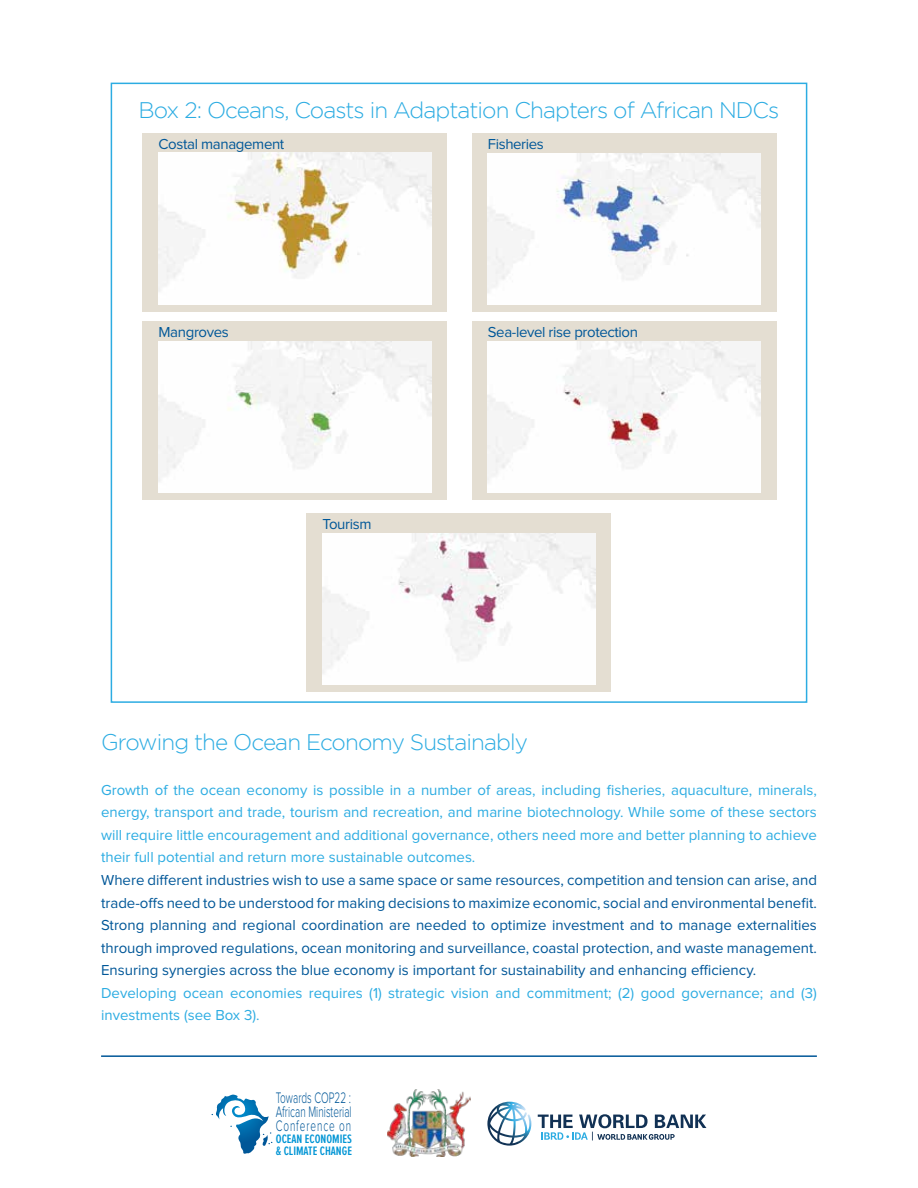
<style>
.page{position:relative;width:918px;height:1188px;background:#fff}
.page>*{position:absolute;margin:0;border:0;box-sizing:border-box;transform-origin:0 0}
.t1{font:300 22.5px "Gotham";letter-spacing:-.04em;color:#2cace2}
.t2{font:300 15.75px/13.8px "Proxima Nova";color:#005798;text-align:justify;scale:.63 1}
.t3{font:15px/22.5px "Proxima Nova";letter-spacing:-.025em;color:#005798;text-align:justify}
.t4{font:15px/22.5px "Proxima Nova";color:#2cace2;text-align:justify}
.t5{font:600 12.6px/12.3px "Proxima Nova A Ex Cn";color:#0095d5}
</style>
<div class="page">
<div style="left:472px;top:133px;width:304px;height:178px;background:#e4ded2"></div>
<div style="left:143px;top:133px;width:304px;height:178px;background:#e4ded2"></div>
<div style="left:143px;top:321px;width:304px;height:179px;background:#e4ded2"></div>
<div style="left:472px;top:321px;width:304px;height:179px;background:#e4ded2"></div>
<div style="left:307px;top:513px;width:304px;height:179px;background:#e4ded2"></div>
<hr style="left:101px;top:1055px;width:716px;height:2px;background:#005798">
<svg style="left:212px;top:1095px;width:60px;height:59px"></svg>
<img style="left:387px;top:1090px;width:83px;height:67px">
<svg style="left:487px;top:1102px;width:44px;height:44px"></svg>
<svg style="left:538px;top:1114px;width:168px;height:27px"></svg>
<img style="left:488px;top:153px;width:273px;height:151px">
<img style="left:159px;top:152px;width:272px;height:152px">
<img style="left:159px;top:342px;width:272px;height:151px">
<img style="left:488px;top:342px;width:273px;height:151px">
<img style="left:323px;top:533px;width:272px;height:151px">
<h1 class="t1" style="left:139px;top:98px;width:642px">Box 2: Oceans, Coasts in Adaptation Chapters of African NDCs</h1>
<p class="t3" style="left:159px;top:133px;width:127px">Costal management</p>
<p class="t3" style="left:488px;top:133px;width:58px">Fisheries</p>
<p class="t3" style="left:159px;top:322px;width:72px">Mangroves</p>
<p class="t3" style="left:488px;top:322px;width:152px">Sea-level rise protection</p>
<p class="t3" style="left:323px;top:514px;width:50px">Tourism</p>
<h1 class="t1" style="left:101px;top:729px;width:428px">Growing the Ocean Economy Sustainably</h1>
<p class="t4" style="left:101px;top:779px;width:717px">Growth of the ocean economy is possible in a number of areas, including fisheries, aquaculture, minerals, energy, transport and trade, tourism and recreation, and marine biotechnology. While some of these sectors will require little encouragement and additional governance, others need more and better planning to achieve their full potential and return more sustainable outcomes.</p>
<p class="t3" style="left:101px;top:869px;width:717px">Where different industries wish to use a same space or same resources, competition and tension can arise, and trade-offs need to be understood for making decisions to maximize economic, social and environmental benefit.<br>Strong planning and regional coordination are needed to optimize investment and to manage externalities through improved regulations, ocean monitoring and surveillance, coastal protection, and waste management.<br>Ensuring synergies across the blue economy is important for sustainability and enhancing efficiency.</p>
<p class="t4" style="left:101px;top:982px;width:717px">Developing ocean economies requires (1) strategic vision and commitment; (2) good governance; and (3) investments (see Box 3).</p>
<p class="t2" style="left:276px;top:1092px;width:122px">Towards COP22 :<br>African Ministerial Conference on</p>
<p class="t5" style="left:276px;top:1132px;width:78px">OCEAN ECONOMIES &amp; CLIMATE CHANGE</p>
</div>
